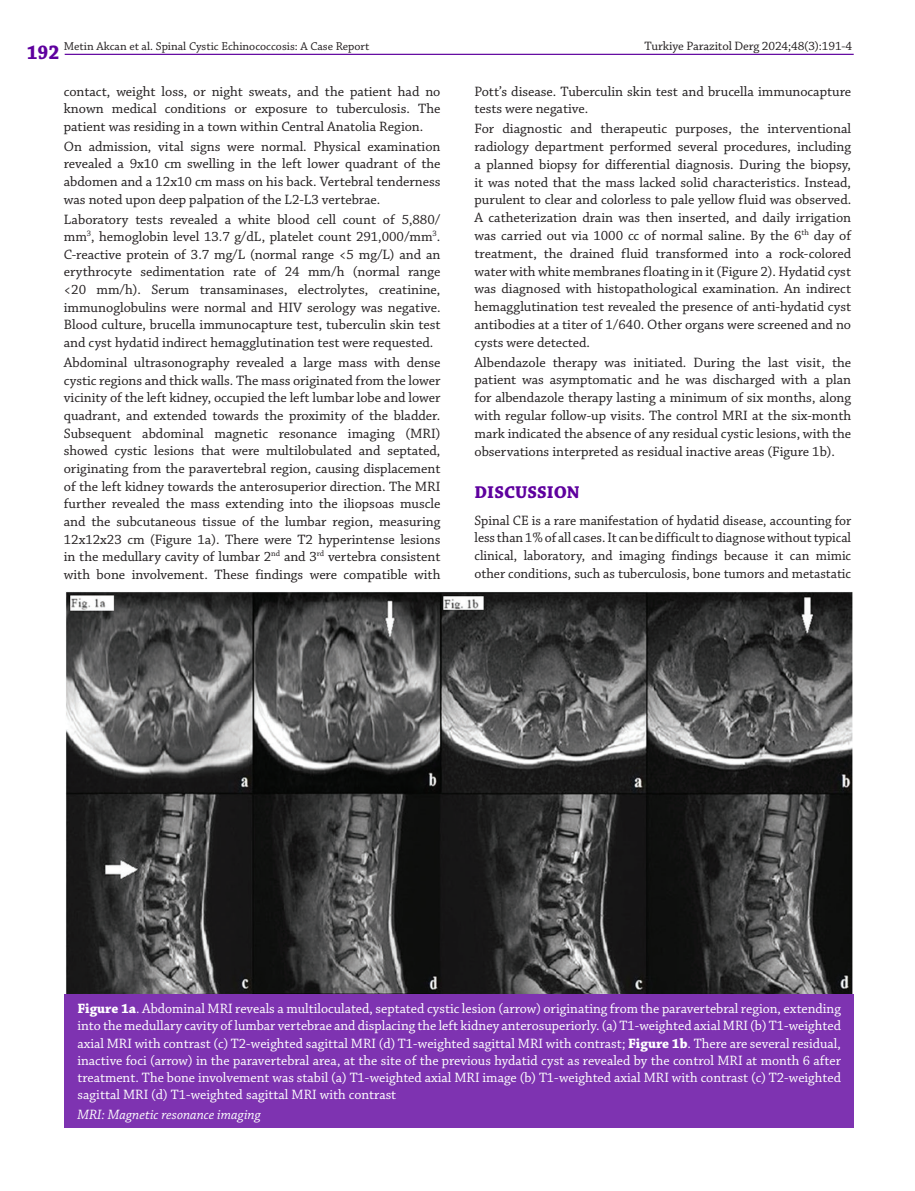
<style>
.page{position:relative;width:915px;height:1191px;background:#fff}
.page>*{position:absolute;margin:0;border:0;box-sizing:border-box;transform-origin:0 0}
.t1{font:700 21px "Chaparral Pro";color:#5e009e;scale:.92 1}
.ARA_BASLIK{font:700 18px "Chaparral Pro";color:#5e009e}
.YAZI{font:14.25px/17.7px "Chaparral Pro";letter-spacing:-.005em;color:#231f20;text-align:justify}
.RESIM-ALTI{font:14.25px/17.2px "Chaparral Pro";color:#fff;text-align:justify}
.RESIM-ALTI-2{font:italic 14.25px "Chaparral Pro";color:#fff}
.t2{font:12.75px "Chaparral Pro";letter-spacing:-.01em;color:#231f20}
.t3{font:12px "Chaparral Pro";color:#231f20}
.s1{font-weight:700}
</style>
<div class="page">
<hr style="left:65px;top:54px;width:788px;height:1px;background:#5e009e">
<img style="left:66px;top:592px;width:786px;height:402px">
<div style="left:65px;top:994px;width:788px;height:133px;background:#7e33b1"></div>
<p class="t3" style="left:64px;top:39px;width:307px">Metin Akcan et al. Spinal Cystic Echinococcosis: A Case Report</p>
<p class="t2" style="left:644px;top:39px;width:209px">Turkiye Parazitol Derg 2024;48(3):191-4</p>
<h1 class="t1" style="left:27px;top:40px;width:37px">192</h1>
<p class="YAZI" style="left:64px;top:83px;width:378px">contact, weight loss, or night sweats, and the patient had no known medical conditions or exposure to tuberculosis. The patient was residing in a town within Central Anatolia Region.</p>
<p class="YAZI" style="left:64px;top:138px;width:378px">On admission, vital signs were normal. Physical examination revealed a 9x10 cm swelling in the left lower quadrant of the abdomen and a 12x10 cm mass on his back. Vertebral tenderness was noted upon deep palpation of the L2-L3 vertebrae.</p>
<p class="YAZI" style="left:64px;top:211px;width:378px">Laboratory tests revealed a white blood cell count of 5,880/ mm<sup>3</sup>, hemoglobin level 13.7 g/dL, platelet count 291,000/mm<sup>3</sup>.<br>C-reactive protein of 3.7 mg/L (normal range &lt;5 mg/L) and an erythrocyte sedimentation rate of 24 mm/h (normal range &lt;20 mm/h). Serum transaminases, electrolytes, creatinine, immunoglobulins were normal and HIV serology was negative.<br>Blood culture, brucella immunocapture test, tuberculin skin test and cyst hydatid indirect hemagglutination test were requested.</p>
<p class="YAZI" style="left:64px;top:354px;width:378px">Abdominal ultrasonography revealed a large mass with dense cystic regions and thick walls. The mass originated from the lower vicinity of the left kidney, occupied the left lumbar lobe and lower quadrant, and extended towards the proximity of the bladder.<br>Subsequent abdominal magnetic resonance imaging (MRI) showed cystic lesions that were multilobulated and septated, originating from the paravertebral region, causing displacement of the left kidney towards the anterosuperior direction. The MRI further revealed the mass extending into the iliopsoas muscle and the subcutaneous tissue of the lumbar region, measuring 12x12x23 cm (Figure 1a). There were T2 hyperintense lesions in the medullary cavity of lumbar 2<sup>nd</sup> and 3<sup>rd</sup> vertebra consistent with bone involvement. These findings were compatible with</p>
<p class="YAZI" style="left:474px;top:83px;width:378px">Pott’s disease. Tuberculin skin test and brucella immunocapture tests were negative.</p>
<p class="YAZI" style="left:474px;top:120px;width:378px">For diagnostic and therapeutic purposes, the interventional radiology department performed several procedures, including a planned biopsy for differential diagnosis. During the biopsy, it was noted that the mass lacked solid characteristics. Instead, purulent to clear and colorless to pale yellow fluid was observed.<br>A catheterization drain was then inserted, and daily irrigation was carried out via 1000 cc of normal saline. By the 6<sup>th</sup> day of treatment, the drained fluid transformed into a rock-colored water with white membranes floating in it (Figure 2). Hydatid cyst was diagnosed with histopathological examination. An indirect hemagglutination test revealed the presence of anti-hydatid cyst antibodies at a titer of 1/640. Other organs were screened and no cysts were detected.</p>
<p class="YAZI" style="left:474px;top:354px;width:378px">Albendazole therapy was initiated. During the last visit, the patient was asymptomatic and he was discharged with a plan for albendazole therapy lasting a minimum of six months, along with regular follow-up visits. The control MRI at the six-month mark indicated the absence of any residual cystic lesions, with the observations interpreted as residual inactive areas (Figure 1b).</p>
<p class="ARA_BASLIK" style="left:474px;top:482px;width:107px">DISCUSSION</p>
<p class="YAZI" style="left:474px;top:512px;width:378px">Spinal CE is a rare manifestation of hydatid disease, accounting for less than 1% of all cases. It can be difficult to diagnose without typical clinical, laboratory, and imaging findings because it can mimic other conditions, such as tuberculosis, bone tumors and metastatic</p>
<p class="RESIM-ALTI" style="left:77px;top:1000px;width:764px"><span class="s1">Figure 1a</span>. Abdominal MRI reveals a multiloculated, septated cystic lesion (arrow) originating from the paravertebral region, extending into the medullary cavity of lumbar vertebrae and displacing the left kidney anterosuperiorly. (a) T1-weighted axial MRI (b) T1-weighted axial MRI with contrast (c) T2-weighted sagittal MRI (d) T1-weighted sagittal MRI with contrast; <span class="s1">Figure 1b</span>. There are several residual, inactive foci (arrow) in the paravertebral area, at the site of the previous hydatid cyst as revealed by the control MRI at month 6 after treatment. The bone involvement was stabil (a) T1-weighted axial MRI image (b) T1-weighted axial MRI with contrast (c) T2-weighted sagittal MRI (d) T1-weighted sagittal MRI with contrast</p>
<p class="RESIM-ALTI-2" style="left:77px;top:1106px;width:185px">MRI: Magnetic resonance imaging</p>
</div>
